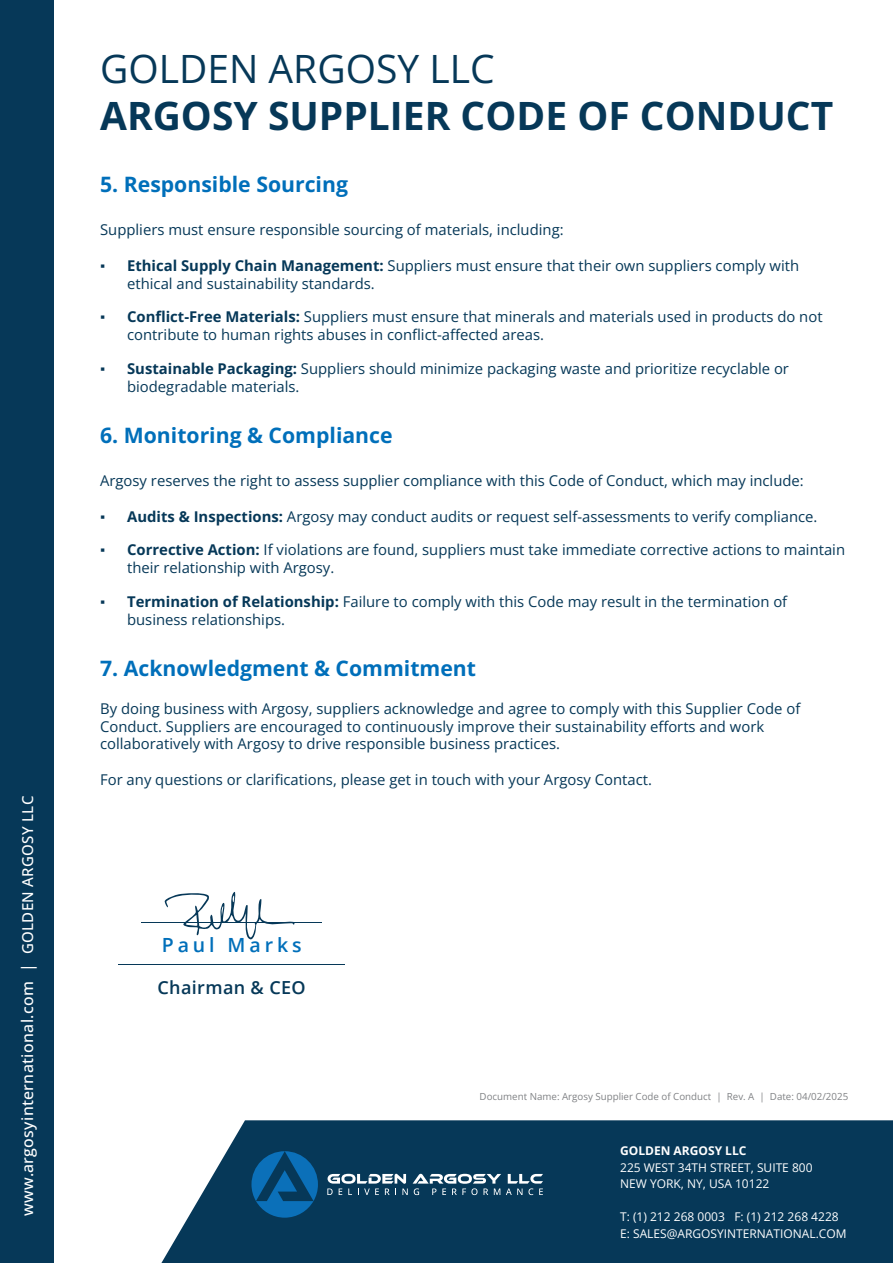
<style>
.page{position:relative;width:893px;height:1263px;background:#fff}
.page>*{position:absolute;margin:0;border:0;box-sizing:border-box;transform-origin:0 0}
.t1{font:700 39px "Open Sans";color:#063858}
.t2{font:39px "Open Sans";color:#063858}
.t3{font:700 21.15px "Open Sans";color:#006fba}
.t4{font:600 19.5px "Open Sans";letter-spacing:.2em;color:#006fba}
.t5{font:600 18px "Open Sans";letter-spacing:.02em;color:#063858}
.t6{font:500 15.9px "Open Sans";letter-spacing:.02em;color:#fff}
.t7{font:14.85px/17.9px "Open Sans";color:#063858}
.t8{font:12px/16.5px "Open Sans";color:#fff}
.t9{font:700 12px "Open Sans";color:#fff}
.t10{font:9.75px "Open Sans";color:#808285}
.s1{font-size:15px}
.s2{font-family:"Times New Roman"}
.s3{font-weight:700}
</style>
<div class="page">
<div style="left:0;top:0;width:53px;height:1263px;background:#063858"></div>
<hr style="left:119px;top:964px;width:226px;height:1px;background:#063858">
<hr style="left:141px;top:922px;width:181px;height:1px;background:#063858">
<svg style="left:164px;top:892px;width:131px;height:48px"></svg>
<svg style="left:161px;top:1120px;width:732px;height:143px;background:#164563"></svg>
<svg style="left:251px;top:1151px;width:67px;height:67px;background:#08558b"></svg>
<svg style="left:327px;top:1174px;width:216px;height:21px;background:#4e7188"></svg>
<p class="t6" style="left:16px;top:1216px;width:422px;rotate:-90deg">www.argosyinternational.com | <span class="s1">GOLDEN ARGOSY LLC</span></p>
<h1 class="t2" style="left:100px;top:42px;width:396px">GOLDEN ARGOSY LLC</h1>
<h1 class="t1" style="left:100px;top:88px;width:735px">ARGOSY SUPPLIER CODE OF CONDUCT</h1>
<h2 class="t3" style="left:100px;top:169px;width:249px">5. Responsible Sourcing</h2>
<p class="t7" style="left:100px;top:220px;width:465px">Suppliers must ensure responsible sourcing of materials, including:</p>
<p class="t7" style="left:127px;top:256px;width:674px;text-indent:-27px"><span class="s2">▪</span> <span class="s3">Ethical Supply Chain Management:</span> Suppliers must ensure that their own suppliers comply with ethical and sustainability standards.</p>
<p class="t7" style="left:127px;top:308px;width:697px;text-indent:-27px"><span class="s2">▪</span> <span class="s3">Conflict-Free Materials:</span> Suppliers must ensure that minerals and materials used in products do not contribute to human rights abuses in conflict-affected areas.</p>
<p class="t7" style="left:127px;top:359px;width:663px;text-indent:-27px"><span class="s2">▪</span> <span class="s3">Sustainable Packaging:</span> Suppliers should minimize packaging waste and prioritize recyclable or biodegradable materials.</p>
<h2 class="t3" style="left:100px;top:420px;width:294px">6. Monitoring &amp; Compliance</h2>
<p class="t7" style="left:100px;top:471px;width:705px">Argosy reserves the right to assess supplier compliance with this Code of Conduct, which may include:</p>
<p class="t7" style="left:100px;top:507px;width:719px"><span class="s2">▪</span> <span class="s3">Audits &amp; Inspections:</span> Argosy may conduct audits or request self-assessments to verify compliance.</p>
<p class="t7" style="left:127px;top:541px;width:719px;text-indent:-27px"><span class="s2">▪</span> <span class="s3">Corrective Action:</span> If violations are found, suppliers must take immediate corrective actions to maintain their relationship with Argosy.</p>
<p class="t7" style="left:127px;top:592px;width:662px;text-indent:-27px"><span class="s2">▪</span> <span class="s3">Termination of Relationship:</span> Failure to comply with this Code may result in the termination of business relationships.</p>
<h2 class="t3" style="left:100px;top:653px;width:377px">7. Acknowledgment &amp; Commitment</h2>
<p class="t7" style="left:100px;top:699px;width:702px">By doing business with Argosy, suppliers acknowledge and agree to comply with this Supplier Code of<br>Conduct. Suppliers are encouraged to continuously improve their sustainability efforts and work collaboratively with Argosy to drive responsible business practices.</p>
<p class="t7" style="left:100px;top:770px;width:553px">For any questions or clarifications, please get in touch with your Argosy Contact.</p>
<h3 class="t4" style="left:162px;top:931px;width:141px">Paul Marks</h3>
<p class="t5" style="left:158px;top:975px;width:150px">Chairman &amp; CEO</p>
<p class="t10" style="left:480px;top:1090px;width:370px">Document Name: Argosy Supplier Code of Conduct | Rev. A | Date: 04/02/2025</p>
<p class="t9" style="left:620px;top:1143px;width:128px">GOLDEN ARGOSY LLC</p>
<p class="t8" style="left:620px;top:1159px;width:194px">225 WEST 34TH STREET, SUITE 800<br>NEW YORK, NY, USA 10122</p>
<p class="t8" style="left:620px;top:1208px;width:228px">T: (1) 212 268 0003 F: (1) 212 268 4228<br>E: SALES@ARGOSYINTERNATIONAL.COM</p>
</div>
